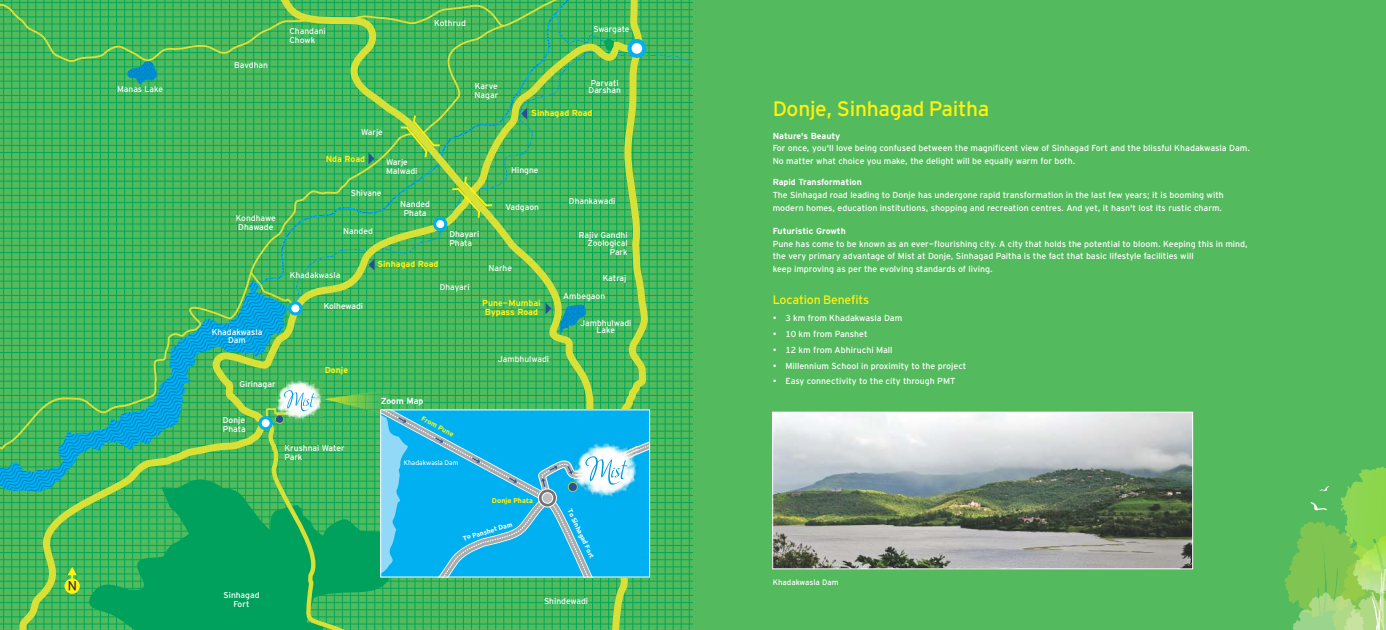
<style>
.page{position:relative;width:1386px;height:630px;background:#fff}
.page>*{position:absolute;margin:0;border:0;box-sizing:border-box;transform-origin:0 0}
.t1{font:21px "Interstate Mono";letter-spacing:-.015em;color:#fff212}
.t2{font:13.3px "Interstate Mono";color:#383336}
.t3{font:12.25px "Interstate Mono";letter-spacing:-.015em;color:#fff212}
.t4{font:8.75px/12.6px "Interstate Mono";color:#fff}
.t5{font:700 8.75px/9.2px "Interstate Mono";color:#fff212;text-align:center}
.t6{font:700 8.75px "Interstate Mono";color:#fff}
.t7{font:8.49px/8.8px "Interstate Mono";color:#fff}
.t8{font:8.49px "Interstate Mono";letter-spacing:-.02em;color:#fff}
.t9{font:7.88px "Interstate Mono";color:#fff}
.t10{font:700 7.09px "Ubuntu";color:#fff212}
.t11{font:700 6.65px "Ubuntu";color:#fff}
.t12{font:6.65px "Ubuntu";color:#fff}
</style>
<div class="page">
<svg style="left:652px;top:0;width:41px;height:630px;background:#4ab75d"></svg>
<hr style="left:657px;top:0;width:1px;height:630px;background:#00a859">
<hr style="left:665px;top:0;width:1px;height:630px;background:#00a859">
<hr style="left:673px;top:0;width:1px;height:630px;background:#00a859">
<hr style="left:681px;top:0;width:1px;height:630px;background:#00a859">
<hr style="left:689px;top:0;width:1px;height:630px;background:#00a859">
<hr style="left:0;top:2px;width:693px;height:1px;background:#00a859">
<hr style="left:0;top:9px;width:693px;height:1px;background:#00a859">
<hr style="left:0;top:310px;width:693px;height:1px;background:#00a859">
<hr style="left:0;top:317px;width:693px;height:1px;background:#00a859">
<hr style="left:0;top:324px;width:693px;height:1px;background:#00a859">
<hr style="left:0;top:331px;width:693px;height:1px;background:#00a859">
<hr style="left:0;top:338px;width:693px;height:1px;background:#00a859">
<hr style="left:0;top:345px;width:693px;height:1px;background:#00a859">
<hr style="left:0;top:352px;width:693px;height:1px;background:#00a859">
<hr style="left:0;top:360px;width:693px;height:1px;background:#00a859">
<hr style="left:0;top:367px;width:693px;height:1px;background:#00a859">
<hr style="left:0;top:374px;width:693px;height:1px;background:#00a859">
<hr style="left:0;top:381px;width:693px;height:1px;background:#00a859">
<hr style="left:0;top:388px;width:693px;height:1px;background:#00a859">
<hr style="left:0;top:395px;width:693px;height:1px;background:#00a859">
<hr style="left:0;top:402px;width:693px;height:1px;background:#00a859">
<hr style="left:0;top:410px;width:693px;height:1px;background:#00a859">
<hr style="left:0;top:417px;width:693px;height:1px;background:#00a859">
<hr style="left:0;top:424px;width:693px;height:1px;background:#00a859">
<hr style="left:0;top:431px;width:693px;height:1px;background:#00a859">
<hr style="left:0;top:438px;width:693px;height:1px;background:#00a859">
<hr style="left:0;top:445px;width:693px;height:1px;background:#00a859">
<hr style="left:0;top:452px;width:693px;height:1px;background:#00a859">
<hr style="left:0;top:460px;width:693px;height:1px;background:#00a859">
<hr style="left:0;top:467px;width:693px;height:1px;background:#00a859">
<hr style="left:0;top:474px;width:693px;height:1px;background:#00a859">
<hr style="left:0;top:481px;width:693px;height:1px;background:#00a859">
<hr style="left:0;top:488px;width:693px;height:1px;background:#00a859">
<hr style="left:0;top:495px;width:693px;height:1px;background:#00a859">
<hr style="left:0;top:502px;width:693px;height:1px;background:#00a859">
<hr style="left:0;top:510px;width:693px;height:1px;background:#00a859">
<hr style="left:0;top:517px;width:693px;height:1px;background:#00a859">
<hr style="left:0;top:524px;width:693px;height:1px;background:#00a859">
<hr style="left:0;top:531px;width:693px;height:1px;background:#00a859">
<hr style="left:0;top:538px;width:693px;height:1px;background:#00a859">
<hr style="left:0;top:545px;width:693px;height:1px;background:#00a859">
<hr style="left:0;top:552px;width:693px;height:1px;background:#00a859">
<hr style="left:0;top:560px;width:693px;height:1px;background:#00a859">
<hr style="left:0;top:567px;width:693px;height:1px;background:#00a859">
<hr style="left:0;top:574px;width:693px;height:1px;background:#00a859">
<hr style="left:0;top:581px;width:693px;height:1px;background:#00a859">
<hr style="left:0;top:588px;width:693px;height:1px;background:#00a859">
<hr style="left:0;top:595px;width:693px;height:1px;background:#00a859">
<hr style="left:0;top:602px;width:693px;height:1px;background:#00a859">
<hr style="left:0;top:610px;width:693px;height:1px;background:#00a859">
<hr style="left:0;top:617px;width:693px;height:1px;background:#00a859">
<hr style="left:0;top:624px;width:693px;height:1px;background:#00a859">
<svg style="left:652px;top:13px;width:41px;height:297px;background:#3eb55c"></svg>
<svg style="left:650px;top:0;width:2px;height:630px"></svg>
<svg style="left:0;top:0;width:650px;height:630px;background:#3db56f"></svg>
<div style="left:693px;top:0;width:693px;height:630px;background:#54ba5e"></div>
<img style="left:1300px;top:521px;width:71px;height:74px">
<img style="left:1345px;top:491px;width:41px;height:87px">
<img style="left:1289px;top:592px;width:74px;height:38px">
<img style="left:1343px;top:595px;width:43px;height:35px">
<img style="left:1376px;top:535px;width:10px;height:60px">
<img style="left:1371px;top:573px;width:11px;height:57px">
<svg style="left:1310px;top:502px;width:17px;height:9px"></svg>
<svg style="left:1319px;top:486px;width:10px;height:5px"></svg>
<img style="left:774px;top:414px;width:417px;height:153px">
<div style="left:772px;top:412px;width:421px;height:157px;border:1px solid #fff"></div>
<p class="t7" style="left:117px;top:85px;width:48px">Manas Lake</p>
<p class="t7" style="left:234px;top:62px;width:35px">Bavdhan</p>
<p class="t7" style="left:236px;top:214px;width:42px">Kondhawe<br>Dhawade</p>
<p class="t7" style="left:212px;top:329px;width:52px;line-height:7.9px;text-align:center">Khadakwasla<br>Dam</p>
<p class="t7" style="left:239px;top:380px;width:38px">Girinagar</p>
<p class="t7" style="left:223px;top:417px;width:24px">Donje<br>Phata</p>
<p class="t7" style="left:289px;top:27px;width:38px">Chandani<br>Chowk</p>
<p class="t7" style="left:434px;top:20px;width:33px">Kothrud</p>
<p class="t8" style="left:593px;top:26px;width:38px">Swargate</p>
<p class="t7" style="left:361px;top:128px;width:23px">Warje</p>
<p class="t5" style="left:326px;top:155px;width:41px">Nda Road</p>
<p class="t7" style="left:386px;top:159px;width:33px">Warje<br>Malwadi</p>
<p class="t7" style="left:351px;top:190px;width:32px">Shivane</p>
<p class="t7" style="left:400px;top:200px;width:31px;text-align:center">Nanded<br>Phata</p>
<p class="t7" style="left:475px;top:83px;width:25px">Karve<br>Nagar</p>
<p class="t7" style="left:589px;top:80px;width:34px;line-height:7.4px">Parvati<br>Darshan</p>
<p class="t5" style="left:531px;top:110px;width:63px">Sinhagad Road</p>
<p class="t7" style="left:511px;top:166px;width:29px">Hingne</p>
<p class="t7" style="left:505px;top:204px;width:35px">Vadgaon</p>
<p class="t7" style="left:569px;top:197px;width:48px">Dhankawadi</p>
<p class="t7" style="left:343px;top:227px;width:31px">Nanded</p>
<p class="t7" style="left:290px;top:272px;width:52px">Khadakwasla</p>
<p class="t5" style="left:377px;top:260px;width:63px">Sinhagad Road</p>
<p class="t7" style="left:449px;top:231px;width:31px">Dhayari<br>Phata</p>
<p class="t7" style="left:440px;top:283px;width:31px">Dhayari</p>
<p class="t7" style="left:488px;top:265px;width:25px">Narhe</p>
<p class="t7" style="left:324px;top:302px;width:41px">Kolhewadi</p>
<p class="t5" style="left:325px;top:367px;width:25px">Donje</p>
<p class="t7" style="left:285px;top:444px;width:62px">Krushnai Water<br>Park</p>
<p class="t6" style="left:381px;top:398px;width:44px">Zoom Map</p>
<p class="t10" style="left:423px;top:415px;width:38px;rotate:29deg">From Pune</p>
<p class="t12" style="left:404px;top:460px;width:56px">Khadakwasla Dam</p>
<p class="t5" style="left:482px;top:299px;width:60px">Pune-Mumbai<br>Bypass Road</p>
<p class="t7" style="left:498px;top:356px;width:53px">Jambhulwadi</p>
<p class="t7" style="left:579px;top:231px;width:50px;text-align:right">Rajiv Gandhi<br>Zoological<br>Park</p>
<p class="t7" style="left:603px;top:275px;width:25px">Katraj</p>
<p class="t7" style="left:563px;top:293px;width:43px">Ambegaon</p>
<p class="t7" style="left:580px;top:320px;width:53px;line-height:7.4px;text-align:center">Jambhulwadi<br>Lake</p>
<p class="t10" style="left:492px;top:498px;width:43px">Donje Phata</p>
<p class="t11" style="left:462px;top:536px;width:53px;rotate:-16deg">To Panshet Dam</p>
<p class="t11" style="left:572px;top:508px;width:55px;rotate:65deg">To Sinhagad Fort</p>
<h1 class="t1" style="left:773px;top:101px;width:218px">Donje, Sinhagad Paitha</h1>
<p class="t6" style="left:773px;top:132px;width:69px">Nature's Beauty</p>
<p class="t4" style="left:773px;top:143px;width:479px">For once, you'll love being confused between the magnificent view of Sinhagad Fort and the blissful Khadakwasla Dam.<br>No matter what choice you make, the delight will be equally warm for both.</p>
<p class="t6" style="left:773px;top:179px;width:91px">Rapid Transformation</p>
<p class="t4" style="left:773px;top:190px;width:453px">The Sinhagad road leading to Donje has undergone rapid transformation in the last few years; it is booming with modern homes, education institutions, shopping and recreation centres. And yet, it hasn't lost its rustic charm.</p>
<p class="t6" style="left:773px;top:228px;width:75px">Futuristic Growth</p>
<p class="t4" style="left:773px;top:238px;width:477px">Pune has come to be known as an ever-flourishing city. A city that holds the potential to bloom. Keeping this in mind, the very primary advantage of Mist at Donje, Sinhagad Paitha is the fact that basic lifestyle facilities will<br>keep improving as per the evolving standards of living.</p>
<h3 class="t3" style="left:773px;top:295px;width:98px">Location Benefits</h3>
<p class="t4" style="left:773px;top:313px;width:131px">• 3 km from Khadakwasla Dam</p>
<p class="t4" style="left:773px;top:329px;width:96px">• 10 km from Panshet</p>
<p class="t4" style="left:773px;top:344px;width:121px">• 12 km from Abhiruchi Mall</p>
<p class="t4" style="left:773px;top:360px;width:195px">• Millennium School in proximity to the project</p>
<p class="t4" style="left:773px;top:376px;width:184px">• Easy connectivity to the city through PMT</p>
<h2 class="t2" style="left:77px;top:591px;width:11px;rotate:-180deg">N</h2>
<p class="t9" style="left:773px;top:579px;width:67px">Khadakwasla Dam</p>
<p class="t7" style="left:223px;top:591px;width:38px;text-align:center">Sinhagad<br>Fort</p>
<p class="t7" style="left:544px;top:597px;width:46px">Shindewadi</p>
</div>
